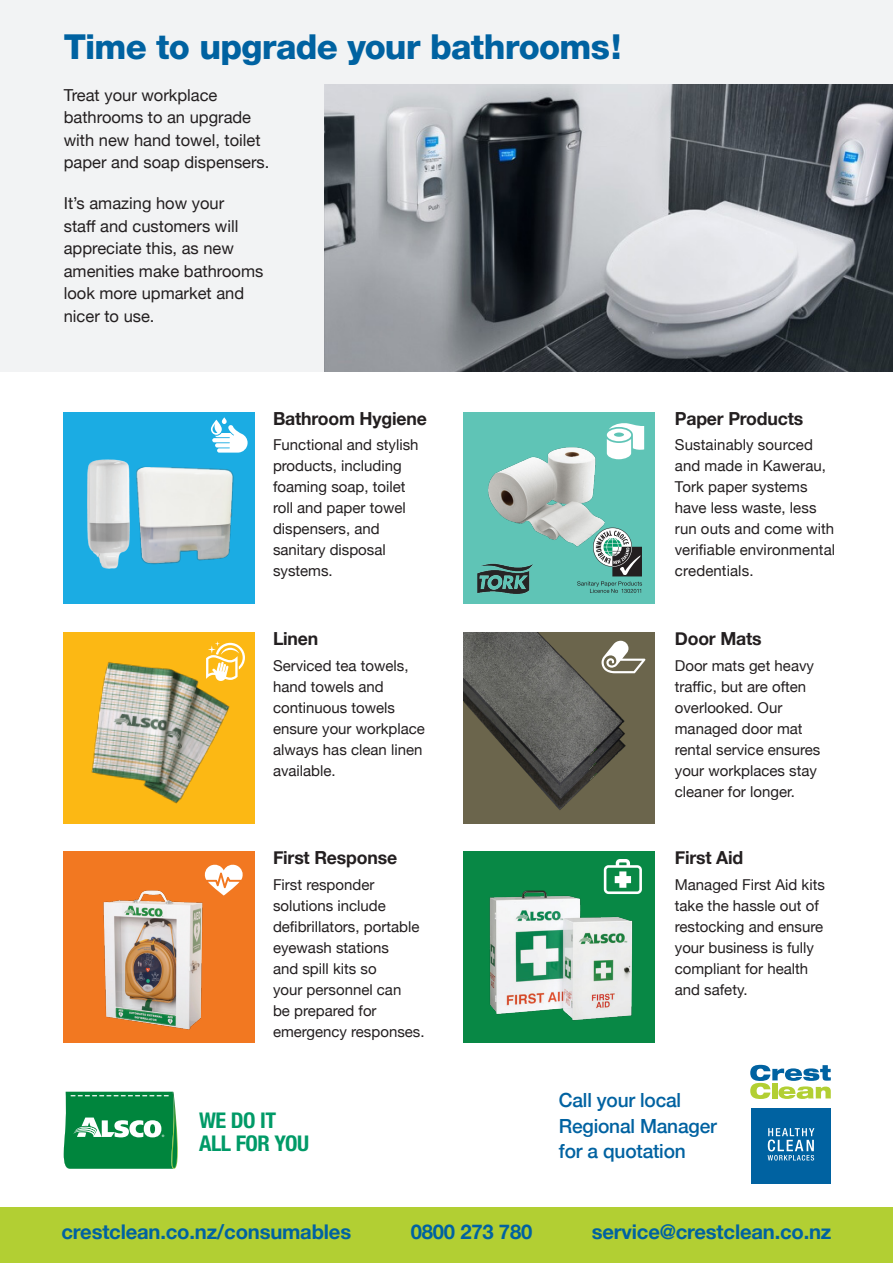
<style>
.page{position:relative;width:893px;height:1263px;background:#fff}
.page>*{position:absolute;margin:0;border:0;box-sizing:border-box;transform-origin:0 0}
.new_body_rear{font:800 34.5px "Helvetica Neue";letter-spacing:-.02em;color:#0062a1}
.t1{font:700 condensed 21.75px/22.6px "Helvetica Neue";letter-spacing:-.02em;color:#009a67}
.t2{font:700 20.25px "Helvetica Neue";letter-spacing:-.01em;color:#0062a1}
.new_body_rear-2{font:500 19.5px/25.5px "Helvetica Neue";letter-spacing:-.01em;color:#0062a1}
.new_body_rear-3{font:700 18px "Helvetica Neue";letter-spacing:-.01em;color:#231f20}
.new_body_rear-4{font:16.5px/22.5px "Helvetica Neue";color:#231f20}
.new_body_rear-5{font:15px/21px "Helvetica Neue";color:#231f20}
</style>
<div class="page">
<div style="left:64px;top:412px;width:191px;height:191px;background:#1bace3"></div>
<div style="left:0;top:0;width:893px;height:371px;background:#f2f3f4"></div>
<div style="left:64px;top:632px;width:191px;height:192px;background:#fcb814"></div>
<img style="left:91px;top:662px;width:139px;height:142px">
<div style="left:64px;top:851px;width:191px;height:192px;background:#f27821"></div>
<img style="left:103px;top:890px;width:100px;height:140px">
<div style="left:463px;top:851px;width:192px;height:192px;background:#088845"></div>
<img style="left:489px;top:875px;width:144px;height:146px">
<div style="left:0;top:1207px;width:893px;height:56px;background:#b2cf33"></div>
<div style="left:751px;top:1108px;width:80px;height:76px;background:#0062a1"></div>
<svg style="left:768px;top:1128px;width:46px;height:32px"></svg>
<svg style="left:750px;top:1065px;width:81px;height:34px"></svg>
<svg style="left:64px;top:1092px;width:114px;height:77px;background:#259658"></svg>
<img style="left:325px;top:85px;width:568px;height:286px">
<div style="left:463px;top:412px;width:192px;height:191px;background:#5fc4b6"></div>
<img style="left:488px;top:435px;width:119px;height:112px">
<div style="left:463px;top:632px;width:192px;height:192px;background:#6b654c"></div>
<img style="left:464px;top:632px;width:171px;height:178px">
<svg style="left:211px;top:417px;width:37px;height:32px"></svg>
<svg style="left:607px;top:423px;width:37px;height:36px"></svg>
<svg style="left:612px;top:431px;width:13px;height:7px"></svg>
<div style="left:614px;top:432px;width:10px;height:5px;background:#5fc4b6;border-radius:50%"></div>
<svg style="left:206px;top:641px;width:39px;height:40px"></svg>
<svg style="left:604px;top:859px;width:38px;height:35px"></svg>
<svg style="left:204px;top:864px;width:39px;height:31px"></svg>
<svg style="left:601px;top:641px;width:44px;height:32px"></svg>
<img style="left:141px;top:449px;width:104px;height:115px">
<img style="left:87px;top:459px;width:54px;height:110px">
<img style="left:477px;top:563px;width:56px;height:31px">
<svg style="left:577px;top:527px;width:65px;height:66px"></svg>
<p class="new_body_rear" style="left:64px;top:26px;width:559px">Time to upgrade your bathrooms!</p>
<p class="new_body_rear-4" style="left:64px;top:84px;width:207px">Treat your workplace bathrooms to an upgrade with new hand towel, toilet paper and soap dispensers.</p>
<p class="new_body_rear-4" style="left:64px;top:193px;width:201px">It’s amazing how your<br>staff and customers will appreciate this, as new amenities make bathrooms look more upmarket and nicer to use.</p>
<p class="new_body_rear-3" style="left:273px;top:404px;width:155px">Bathroom Hygiene</p>
<p class="new_body_rear-5" style="left:273px;top:435px;width:147px">Functional and stylish products, including foaming soap, toilet roll and paper towel dispensers, and sanitary disposal systems.</p>
<p class="new_body_rear-3" style="left:273px;top:625px;width:47px">Linen</p>
<p class="new_body_rear-5" style="left:273px;top:656px;width:153px">Serviced tea towels, hand towels and continuous towels ensure your workplace always has clean linen available.</p>
<p class="new_body_rear-3" style="left:273px;top:844px;width:126px">First Response</p>
<p class="new_body_rear-5" style="left:273px;top:875px;width:153px">First responder solutions include defibrillators, portable eyewash stations<br>and spill kits so<br>your personnel can<br>be prepared for emergency responses.</p>
<p class="new_body_rear-3" style="left:675px;top:404px;width:130px">Paper Products</p>
<p class="new_body_rear-5" style="left:675px;top:435px;width:162px">Sustainably sourced and made in Kawerau,<br>Tork paper systems have less waste, less run outs and come with verifiable environmental credentials.</p>
<p class="new_body_rear-3" style="left:675px;top:625px;width:88px">Door Mats</p>
<p class="new_body_rear-5" style="left:675px;top:656px;width:147px">Door mats get heavy traffic, but are often overlooked. Our managed door mat rental service ensures your workplaces stay cleaner for longer.</p>
<p class="new_body_rear-3" style="left:675px;top:844px;width:70px">First Aid</p>
<p class="new_body_rear-5" style="left:675px;top:875px;width:152px">Managed First Aid kits take the hassle out of restocking and ensure your business is fully compliant for health and safety.</p>
<p class="t1" style="left:199px;top:1109px;width:112px">WE DO IT<br>ALL FOR YOU</p>
<p class="new_body_rear-2" style="left:559px;top:1086px;width:159px">Call your local<br>Regional Manager for a quotation</p>
<p class="t2" style="left:62px;top:1216px;width:291px">crestclean.co.nz/consumables</p>
<p class="t2" style="left:411px;top:1216px;width:123px">0800 273 780</p>
<p class="t2" style="left:592px;top:1216px;width:241px">service@crestclean.co.nz</p>
</div>
